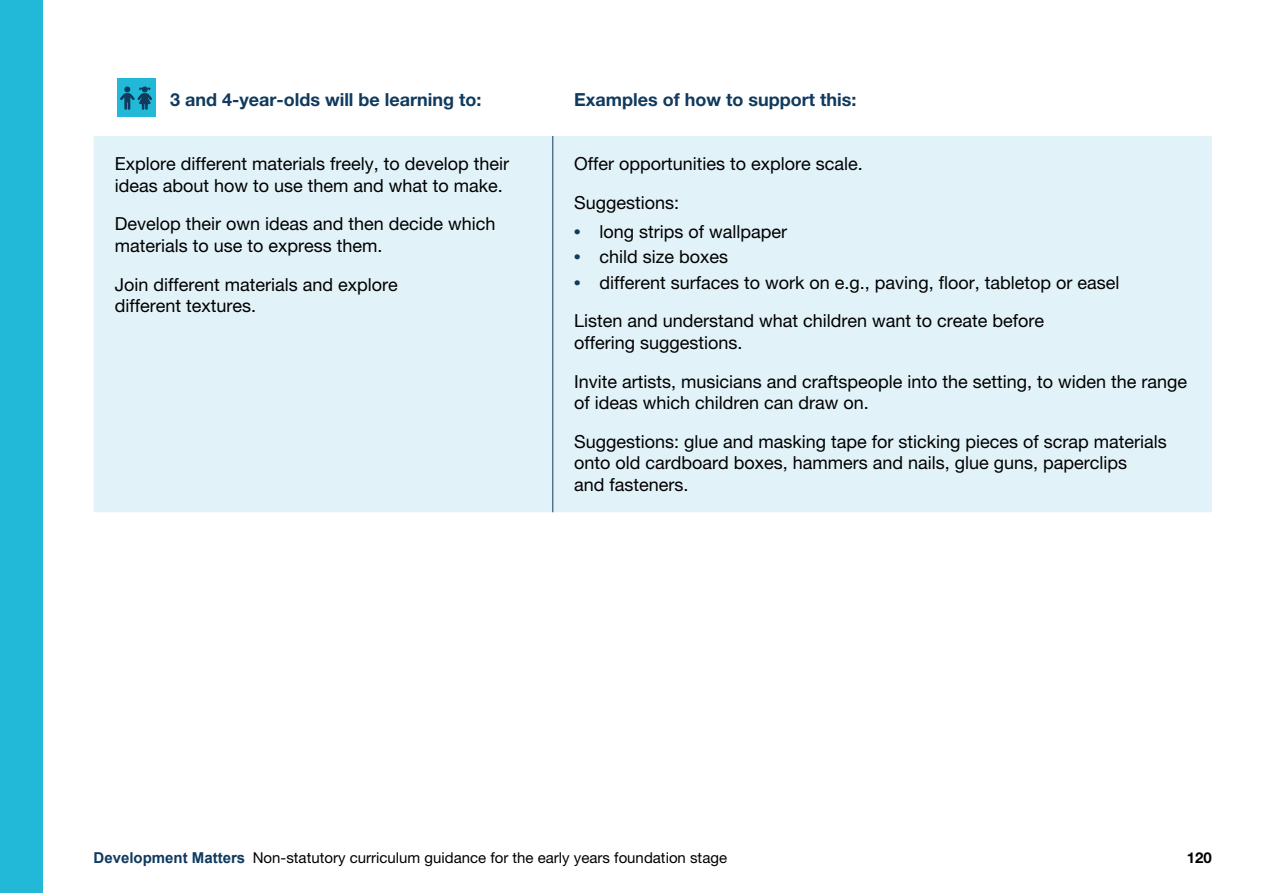
<style>
.page{position:relative;width:1263px;height:893px;background:#fff}
.page>*{position:absolute;margin:0;border:0;box-sizing:border-box;transform-origin:0 0}
.Table_Body__4a{font:18px/21.6px "Helvetica Neue LT Pro";color:#000}
.Table_Hdr_12_14_bold{font:700 18px "Helvetica Neue LT Pro";color:#103a5e}
.Table_Body__2a{font:18px "Helvetica Neue LT Pro";color:#000}
.t1{font:15px "Helvetica Neue LT Pro";color:#000}
.t2{font:700 15px "Helvetica Neue LT Pro";color:#000}
.s1{font-family:"Arial";font-weight:700;color:#103a5e}
</style>
<div class="page">
<div style="left:0;top:0;width:43px;height:893px;background:#22b9d8"></div>
<div style="left:94px;top:136px;width:1118px;height:376px;background:#e2f2f9"></div>
<hr style="left:552px;top:136px;width:1px;height:376px;background:#103a5e">
<div style="left:117px;top:79px;width:38px;height:38px;background:#22b9d8"></div>
<svg style="left:120px;top:86px;width:32px;height:24px"></svg>
<p class="Table_Hdr_12_14_bold" style="left:170px;top:89px;width:313px">3 and 4-year-olds will be learning to:</p>
<p class="Table_Hdr_12_14_bold" style="left:574px;top:89px;width:284px">Examples of how to support this:</p>
<p class="Table_Body__4a" style="left:115px;top:153px;width:396px">Explore different materials freely, to develop their ideas about how to use them and what to make.</p>
<p class="Table_Body__4a" style="left:115px;top:213px;width:382px">Develop their own ideas and then decide which materials to use to express them.</p>
<p class="Table_Body__4a" style="left:115px;top:273px;width:285px">Join different materials and explore different textures.</p>
<p class="Table_Body__4a" style="left:574px;top:153px;width:290px">Offer opportunities to explore scale.</p>
<p class="Table_Body__2a" style="left:574px;top:192px;width:107px">Suggestions:</p>
<p class="Table_Body__4a" style="left:574px;top:221px;width:215px"><span class="s1">•</span> long strips of wallpaper</p>
<p class="Table_Body__4a" style="left:574px;top:246px;width:156px"><span class="s1">•</span> child size boxes</p>
<p class="Table_Body__4a" style="left:574px;top:271px;width:547px"><span class="s1">•</span> different surfaces to work on e.g., paving, floor, tabletop or easel</p>
<p class="Table_Body__4a" style="left:574px;top:310px;width:472px">Listen and understand what children want to create before offering suggestions.</p>
<p class="Table_Body__4a" style="left:574px;top:370px;width:615px">Invite artists, musicians and craftspeople into the setting, to widen the range of ideas which children can draw on.</p>
<p class="Table_Body__4a" style="left:574px;top:430px;width:594px">Suggestions: glue and masking tape for sticking pieces of scrap materials onto old cardboard boxes, hammers and nails, glue guns, paperclips<br>and fasteners.</p>
<p class="t1" style="left:94px;top:849px;width:635px"><span class="s1">Development Matters</span> Non-statutory curriculum guidance for the early years foundation stage</p>
<p class="t2" style="left:1187px;top:849px;width:27px">120</p>
</div>
